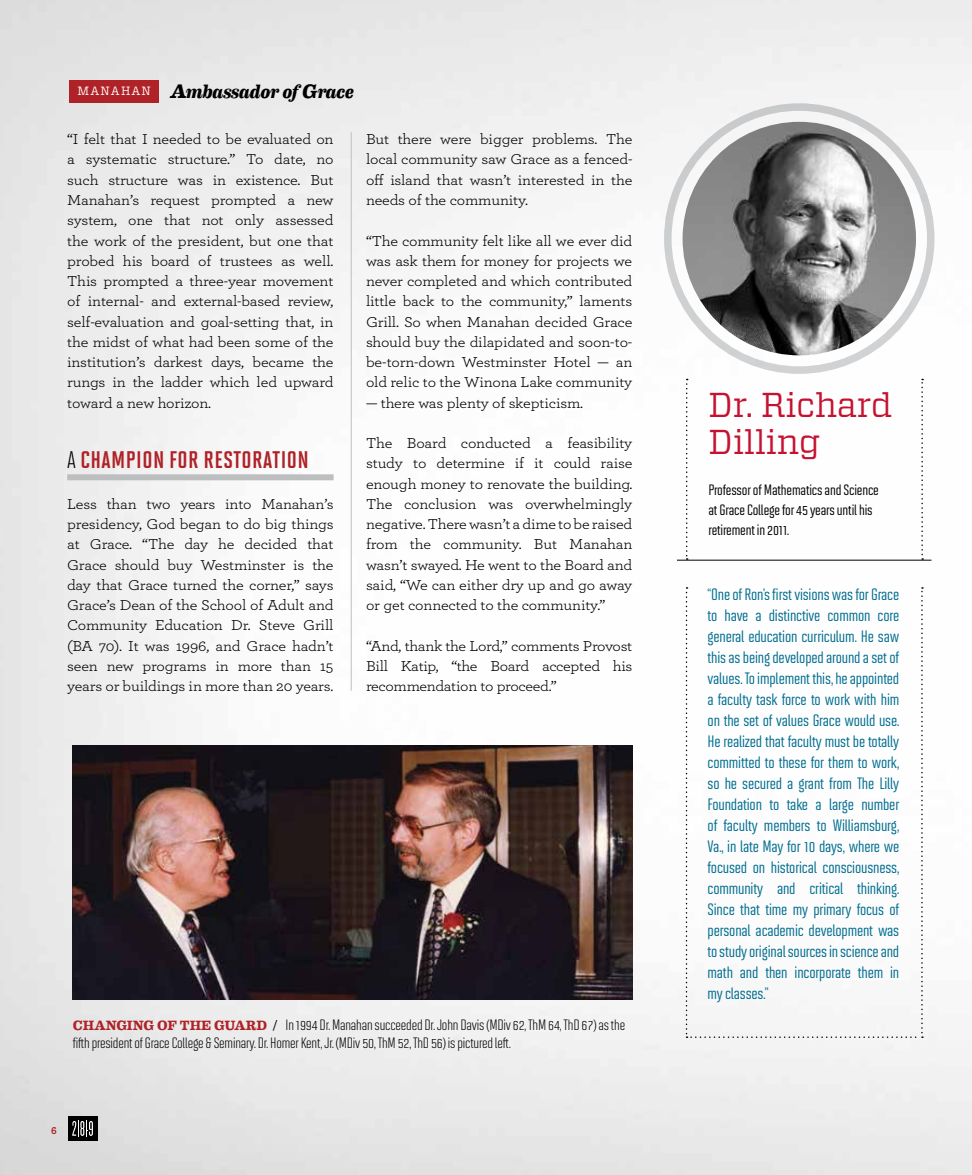
<style>
.page{position:relative;width:972px;height:1175px;background:#fff}
.page>*{position:absolute;margin:0;border:0;box-sizing:border-box;transform-origin:0 0}
.t1{font:34.5px/37.5px "Vitesse";letter-spacing:-.01em;color:#c41230}
.t2{font:24px "Solano Gothic MVB Bd Cap";letter-spacing:.02em;color:#af2227}
.t3{font:italic 700 19.5px "Eames Century Modern";letter-spacing:-.025em;color:#000}
.t4{font:500 16.5px/21px "Solano Gothic MVB";letter-spacing:-.01em;color:#006d8f;text-align:justify}
.t5{font:15px/20.2px "Archer";letter-spacing:-.01em;color:#000;text-align:justify;scale:1.07 1}
.t6{font:15px/18px "Solano Gothic MVB";letter-spacing:-.01em;color:#000}
.t7{font:500 15px/20.2px "Solano Gothic MVB";letter-spacing:-.01em;color:#000}
.t8{font:700 10.5px "Archer Numeric";color:#af2227}
.s1{font-family:"Solano Gothic MVB";color:#000}
.s2{font-family:"Eames Century Modern";font-weight:700;font-size:13.5px;color:#af2227}
.s3{font-family:"Minion Pro"}
</style>
<div class="page">
<img style="left:0;top:0;width:972px;height:1174px">
<img style="left:72px;top:745px;width:560px;height:255px">
<div style="left:67px;top:474px;width:267px;height:6px;background:#bcbec0"></div>
<div style="left:341px;top:124px;width:21px;height:575px;background:#fff"></div>
<hr style="left:351px;top:132px;width:1px;height:558px;background:#bcbec0">
<div style="left:69px;top:80px;width:89px;height:22px;background:#af2227"></div>
<svg style="left:686px;top:587px;width:237px;height:451px"></svg>
<hr style="left:677px;top:560px;width:254px;height:1px;background:#000">
<div style="left:664px;top:103px;width:270px;height:271px;border:8px solid #d1d3d4;border-radius:50%"></div>
<img style="left:683px;top:122px;width:233px;height:233px;border-radius:117px">
<svg style="left:686px;top:379px;width:2px;height:181px"></svg>
<svg style="left:921px;top:379px;width:2px;height:181px"></svg>
<div style="left:68px;top:1116px;width:29px;height:25px;background:#000"></div>
<svg style="left:72px;top:1120px;width:21px;height:16px"></svg>
<h3 class="t3" style="left:77px;top:77px;width:278px"><sup>MANAHAN</sup> Ambassador of Grace</h3>
<p class="t5" style="left:67px;top:128px;width:251px">“I felt that I needed to be evaluated on a systematic structure.” To date, no such structure was in existence. But Manahan’s request prompted a new system, one that not only assessed the work of the president, but one that probed his board of trustees as well.<br>This prompted a three-year movement of internal- and external-based review, self-evaluation and goal-setting that, in the midst of what had been some of the institution’s darkest days, became the rungs in the ladder which led upward toward a new horizon.</p>
<h2 class="t2" style="left:67px;top:447px;width:243px"><span class="s1">A</span> CHAMPION FOR RESTORATION</h2>
<p class="t5" style="left:67px;top:493px;width:251px">Less than two years into Manahan’s presidency, God began to do big things at Grace. “The day he decided that Grace should buy Westminster is the day that Grace turned the corner,” says Grace’s Dean of the School of Adult and Community Education Dr. Steve Grill (BA 70). It was 1996, and Grace hadn’t seen new programs in more than 15 years or buildings in more than 20 years.</p>
<p class="t5" style="left:366px;top:128px;width:251px">But there were bigger problems. The local community saw Grace as a fenced&shy;off island that wasn’t interested in the needs of the community.</p>
<p class="t5" style="left:366px;top:230px;width:250px">“The community felt like all we ever did was ask them for money for projects we never completed and which contributed little back to the community,” laments Grill. So when Manahan decided Grace should buy the dilapidated and soon-to&shy;be-torn-down Westminster Hotel — an old relic to the Winona Lake community</p>
<p class="t5" style="left:366px;top:392px;width:205px">— there was plenty of skepticism.</p>
<p class="t5" style="left:366px;top:432px;width:250px">The Board conducted a feasibility study to determine if it could raise enough money to renovate the building.<br>The conclusion was overwhelmingly negative. There wasn’t a dime to be raised from the community. But Manahan wasn’t swayed. He went to the Board and said, “We can either dry up and go away or get connected to the community.”</p>
<p class="t5" style="left:366px;top:635px;width:250px">“And, thank the Lord,” comments Provost Bill Katip, “the Board accepted his recommendation to proceed.”</p>
<p class="t6" style="left:73px;top:1015px;width:554px"><span class="s2">CHANGING OF THE GUARD</span> <span class="s3">/</span> In 1994 Dr. Manahan succeeded Dr. John Davis (MDiv 62, ThM 64, ThD 67) as the fifth president of Grace College &amp; Seminary. Dr. Homer Kent, Jr. (MDiv 50, ThM 52, ThD 56) is pictured left.</p>
<p class="t8" style="left:51px;top:1123px;width:7px">6</p>
<h1 class="t1" style="left:708px;top:385px;width:185px">Dr. Richard<br>Dilling</h1>
<p class="t7" style="left:708px;top:479px;width:172px">Professor of Mathematics and Science at Grace College for 45 years until his retirement in 2011.</p>
<p class="t4" style="left:708px;top:583px;width:193px">“One of Ron’s first visions was for Grace to have a distinctive common core general education curriculum. He saw this as being developed around a set of values. To implement this, he appointed a faculty task force to work with him on the set of values Grace would use.<br>He realized that faculty must be totally committed to these for them to work, so he secured a grant from The Lilly Foundation to take a large number of faculty members to Williamsburg, Va., in late May for 10 days, where we focused on historical consciousness, community and critical thinking.<br>Since that time my primary focus of personal academic development was to study original sources in science and math and then incorporate them in my classes.”</p>
</div>
